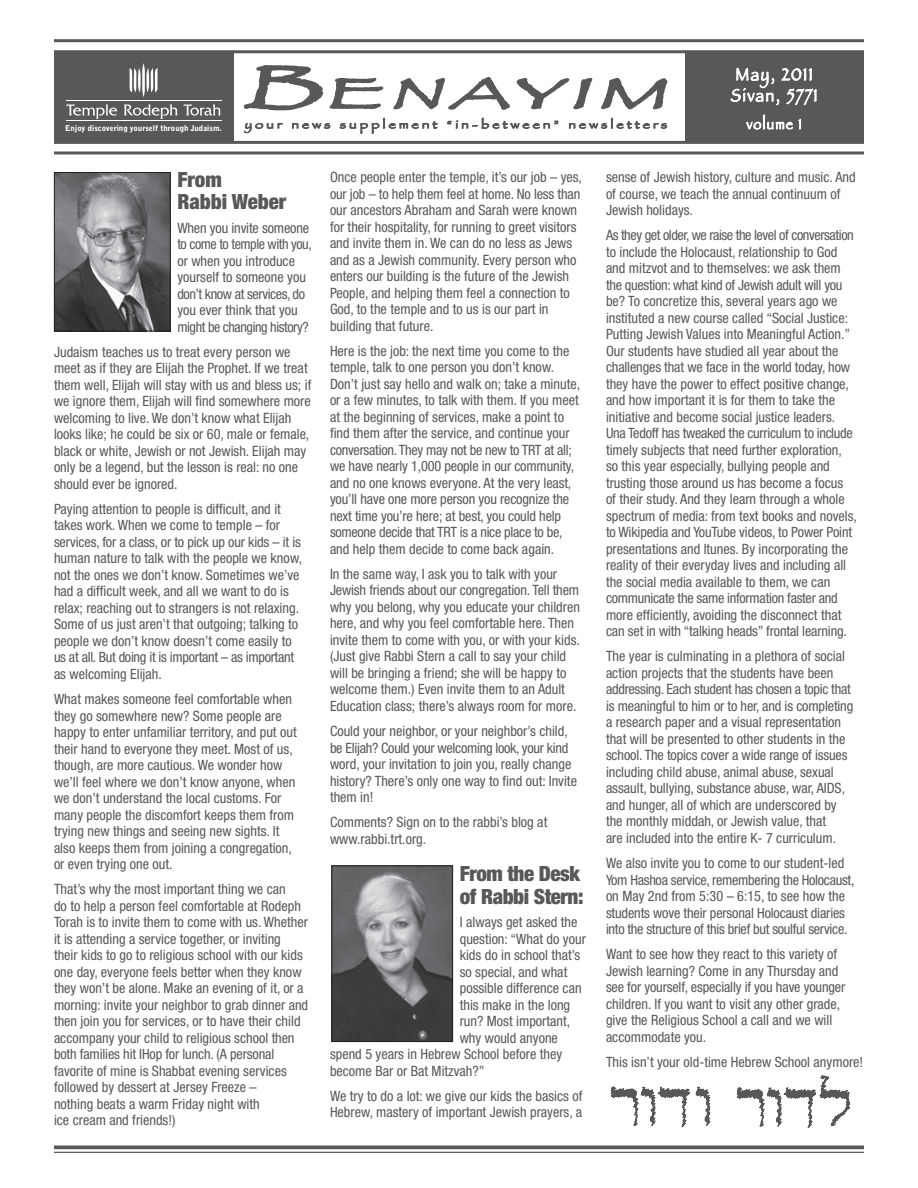
<style>
.page{position:relative;width:918px;height:1188px;background:#fff}
.page>*{position:absolute;margin:0;border:0;box-sizing:border-box;transform-origin:0 0}
.t1{font:900 condensed 21px/22.5px "Helvetica Neue LT Std";letter-spacing:-.02em;color:#57585a}
.t2{font:900 condensed 21px/22.5px "Helvetica Neue LT Std";color:#57585a}
.t3{font:18px "Papyrus";letter-spacing:.1em;color:#fff;scale:.87 1}
.t4{font:condensed 14.25px/16.5px "Helvetica Neue LT Std";color:#57585a}
.t5{font:900 7.95px "Bell Gothic Std";color:#fff}
</style>
<div class="page">
<div style="left:54px;top:50px;width:810px;height:94px;border:3px solid #57585a"></div>
<img style="left:56px;top:174px;width:113px;height:155px">
<div style="left:54px;top:172px;width:117px;height:159px;border:1px solid #231f20"></div>
<img style="left:334px;top:868px;width:117px;height:172px">
<div style="left:332px;top:866px;width:121px;height:176px;border:1px solid #231f20"></div>
<hr style="left:54px;top:152px;width:810px;height:2px;background:#57585a">
<svg style="left:54px;top:1145px;width:810px;height:4px;background:#6a6b6c"></svg>
<hr style="left:54px;top:1152px;width:810px;height:1px;background:#57585a">
<hr style="left:54px;top:39px;width:810px;height:3px;background:#57585a">
<div style="left:56px;top:52px;width:178px;height:90px;background:#57585a"></div>
<svg style="left:130px;top:63px;width:28px;height:34px"></svg>
<hr style="left:66px;top:120px;width:155px;height:1px;background:#fff">
<hr style="left:66px;top:101px;width:155px;height:1px;background:#fff">
<svg style="left:66px;top:104px;width:51px;height:15px"></svg>
<svg style="left:124px;top:104px;width:97px;height:15px"></svg>
<div style="left:685px;top:52px;width:178px;height:91px;background:#57585a"></div>
<svg style="left:737px;top:1075px;width:114px;height:53px"></svg>
<svg style="left:610px;top:1086px;width:100px;height:41px"></svg>
<svg style="left:730px;top:67px;width:87px;height:77px"></svg>
<svg style="left:243px;top:65px;width:425px;height:69px"></svg>
<p class="t5" style="left:65px;top:123px;width:158px">Enjoy discovering yourself through Judaism.</p>
<p class="t2" style="left:177px;top:168px;width:110px">From<br>Rabbi Weber</p>
<p class="t4" style="left:177px;top:219px;width:136px">When you invite someone to come to temple with you, or when you introduce yourself to someone you don’t know at services, do you ever think that you might be changing history?</p>
<p class="t4" style="left:54px;top:343px;width:259px">Judaism teaches us to treat every person we meet as if they are Elijah the Prophet. If we treat them well, Elijah will stay with us and bless us; if we ignore them, Elijah will find somewhere more welcoming to live. We don’t know what Elijah looks like; he could be six or 60, male or female, black or white, Jewish or not Jewish. Elijah may only be a legend, but the lesson is real: no one should ever be ignored.</p>
<p class="t4" style="left:54px;top:501px;width:250px">Paying attention to people is difficult, and it takes work. When we come to temple – for services, for a class, or to pick up our kids – it is human nature to talk with the people we know, not the ones we don’t know. Sometimes we’ve had a difficult week, and all we want to do is relax; reaching out to strangers is not relaxing.<br>Some of us just aren’t that outgoing; talking to people we don’t know doesn’t come easily to us at all. But doing it is important – as important as welcoming Elijah.</p>
<p class="t4" style="left:54px;top:691px;width:244px">What makes someone feel comfortable when they go somewhere new? Some people are happy to enter unfamiliar territory, and put out their hand to everyone they meet. Most of us, though, are more cautious. We wonder how we’ll feel where we don’t know anyone, when we don’t understand the local customs. For many people the discomfort keeps them from trying new things and seeing new sights. It also keeps them from joining a congregation, or even trying one out.</p>
<p class="t4" style="left:54px;top:881px;width:256px">That’s why the most important thing we can<br>do to help a person feel comfortable at Rodeph Torah is to invite them to come with us. Whether it is attending a service together, or inviting<br>their kids to go to religious school with our kids one day, everyone feels better when they know they won’t be alone. Make an evening of it, or a morning: invite your neighbor to grab dinner and then join you for services, or to have their child accompany your child to religious school then both families hit IHop for lunch. (A personal favorite of mine is Shabbat evening services followed by dessert at Jersey Freeze –<br>nothing beats a warm Friday night with<br>ice cream and friends!)</p>
<p class="t4" style="left:330px;top:169px;width:254px">Once people enter the temple, it’s our job – yes, our job – to help them feel at home. No less than our ancestors Abraham and Sarah were known for their hospitality, for running to greet visitors and invite them in. We can do no less as Jews and as a Jewish community. Every person who enters our building is the future of the Jewish People, and helping them feel a connection to God, to the temple and to us is our part in building that future.</p>
<p class="t4" style="left:330px;top:342px;width:252px">Here is the job: the next time you come to the temple, talk to one person you don’t know.<br>Don’t just say hello and walk on; take a minute, or a few minutes, to talk with them. If you meet at the beginning of services, make a point to find them after the service, and continue your conversation. They may not be new to TRT at all; we have nearly 1,000 people in our community, and no one knows everyone. At the very least, you’ll have one more person you recognize the next time you’re here; at best, you could help someone decide that TRT is a nice place to be, and help them decide to come back again.</p>
<p class="t4" style="left:330px;top:566px;width:252px">In the same way, I ask you to talk with your Jewish friends about our congregation. Tell them why you belong, why you educate your children here, and why you feel comfortable here. Then invite them to come with you, or with your kids. (Just give Rabbi Stern a call to say your child will be bringing a friend; she will be happy to welcome them.) Even invite them to an Adult Education class; there’s always room for more.</p>
<p class="t4" style="left:330px;top:723px;width:248px">Could your neighbor, or your neighbor’s child, be Elijah? Could your welcoming look, your kind word, your invitation to join you, really change history? There’s only one way to find out: Invite them in!</p>
<p class="t4" style="left:330px;top:814px;width:219px">Comments? Sign on to the rabbi’s blog at www.rabbi.trt.org.</p>
<p class="t1" style="left:460px;top:862px;width:125px">From the Desk of Rabbi Stern:</p>
<p class="t4" style="left:460px;top:914px;width:119px">I always get asked the</p>
<p class="t4" style="left:460px;top:930px;width:128px">question: “What do your</p>
<p class="t4" style="left:460px;top:947px;width:122px">kids do in school that’s</p>
<p class="t4" style="left:460px;top:963px;width:109px">so special, and what</p>
<p class="t4" style="left:460px;top:980px;width:123px">possible difference can</p>
<p class="t4" style="left:460px;top:996px;width:112px">this make in the long</p>
<p class="t4" style="left:460px;top:1013px;width:112px">run? Most important,</p>
<p class="t4" style="left:460px;top:1029px;width:100px">why would anyone</p>
<p class="t4" style="left:330px;top:1046px;width:234px">spend 5 years in Hebrew School before they</p>
<p class="t4" style="left:330px;top:1062px;width:156px">become Bar or Bat Mitzvah?”</p>
<p class="t4" style="left:330px;top:1087px;width:254px">We try to do a lot: we give our kids the basics of<br>Hebrew, mastery of important Jewish prayers, a</p>
<p class="t3" style="left:731px;top:84px;width:101px">Sivan, 5771</p>
<p class="t4" style="left:606px;top:169px;width:251px">sense of Jewish history, culture and music. And of course, we teach the annual continuum of<br>Jewish holidays.</p>
<p class="t4" style="left:606px;top:227px;width:252px">As they get older, we raise the level of conversation to include the Holocaust, relationship to God and mitzvot and to themselves: we ask them the question: what kind of Jewish adult will you be? To concretize this, several years ago we instituted a new course called “Social Justice:<br>Putting Jewish Values into Meaningful Action.” Our students have studied all year about the challenges that we face in the world today, how they have the power to effect positive change, and how important it is for them to take the initiative and become social justice leaders.<br>Una Tedoff has tweaked the curriculum to include timely subjects that need further exploration, so this year especially, bullying people and trusting those around us has become a focus<br>of their study. And they learn through a whole spectrum of media: from text books and novels, to Wikipedia and YouTube videos, to Power Point presentations and Itunes. By incorporating the reality of their everyday lives and including all the social media available to them, we can communicate the same information faster and more efficiently, avoiding the disconnect that can set in with “talking heads” frontal learning.</p>
<p class="t4" style="left:606px;top:648px;width:249px">The year is culminating in a plethora of social action projects that the students have been addressing. Each student has chosen a topic that is meaningful to him or to her, and is completing a research paper and a visual representation that will be presented to other students in the school. The topics cover a wide range of issues including child abuse, animal abuse, sexual assault, bullying, substance abuse, war, AIDS, and hunger, all of which are underscored by the monthly middah, or Jewish value, that<br>are included into the entire K- 7 curriculum.</p>
<p class="t4" style="left:606px;top:855px;width:250px">We also invite you to come to our student-led Yom Hashoa service, remembering the Holocaust, on May 2nd from 5:30 – 6:15, to see how the students wove their personal Holocaust diaries into the structure of this brief but soulful service.</p>
<p class="t4" style="left:606px;top:946px;width:241px">Want to see how they react to this variety of Jewish learning? Come in any Thursday and see for yourself, especially if you have younger children. If you want to visit any other grade, give the Religious School a call and we will accommodate you.</p>
<p class="t4" style="left:606px;top:1053px;width:259px">This isn’t your old-time Hebrew School anymore!</p>
</div>
